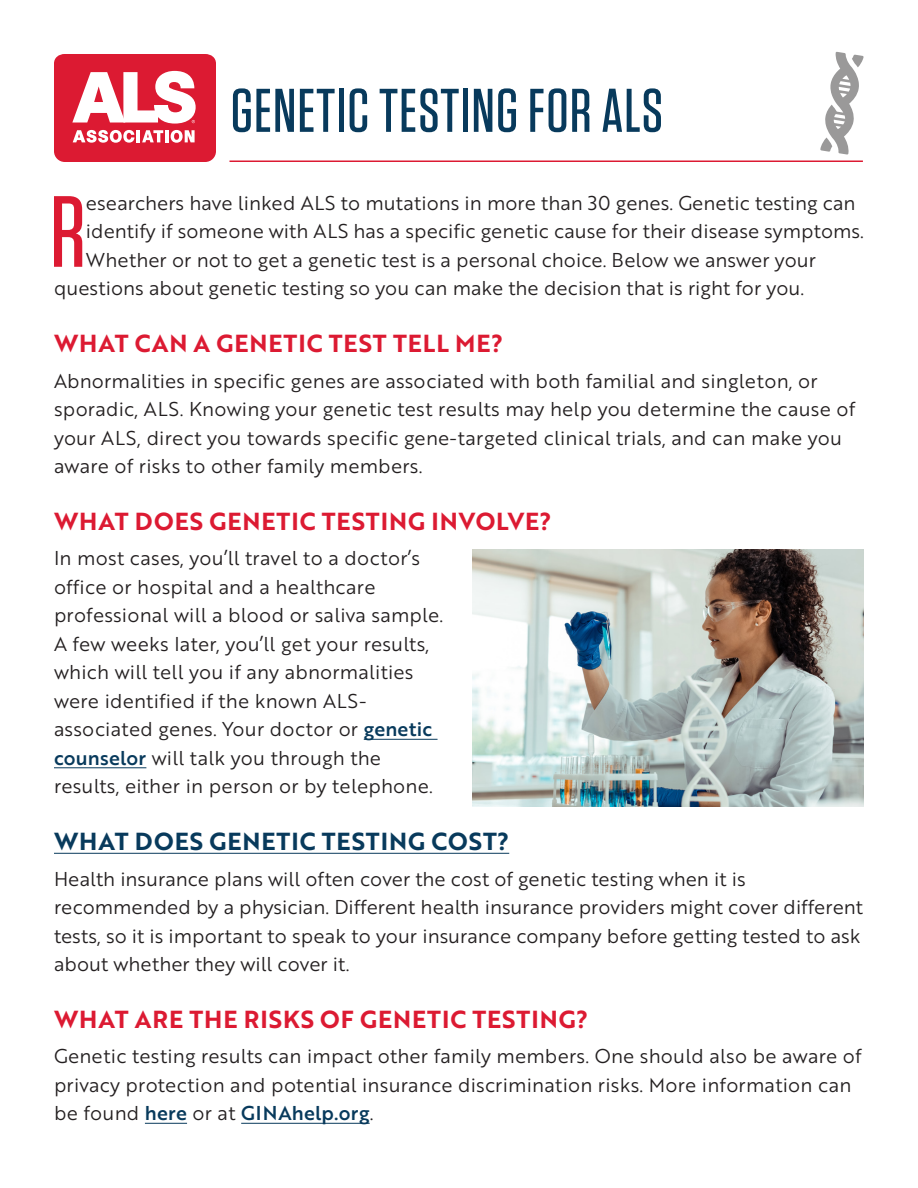
<style>
.page{position:relative;width:918px;height:1188px;background:#fff}
.page>*{position:absolute;margin:0;border:0;box-sizing:border-box;transform-origin:0 0}
.Normal_Drop-Cap{font:500 100.95px "Tungsten";color:#dc1a32}
.Heading_1{font:500 61.5px "Tungsten";letter-spacing:.02em;color:#083a5c}
.Heading_3{font:24px "Brother 1816 Bold";letter-spacing:.04em;color:#dc1a32}
.Heading_3-2{font:24px "Brother 1816 Bold";letter-spacing:.04em;color:#083a5c}
.Normal_Drop-Cap-2{font:19.5px/28.5px "Brother 1816 Book";letter-spacing:.01em;color:#231f20}
.s1{font-family:"Brother 1816 Medium";color:#083a5c}
</style>
<div class="page">
<div style="left:54px;top:54px;width:162px;height:108px;background:#dc1a32;border-radius:10px"></div>
<svg style="left:72px;top:71px;width:124px;height:53px"></svg>
<svg style="left:73px;top:130px;width:122px;height:13px"></svg>
<hr style="left:230px;top:160px;width:633px;height:2px;background:#dc1a32">
<hr style="left:364px;top:739px;width:74px;height:1px;background:#083a5c">
<hr style="left:54px;top:768px;width:92px;height:1px;background:#083a5c">
<hr style="left:54px;top:853px;width:455px;height:1px;background:#083a5c">
<hr style="left:145px;top:1123px;width:42px;height:1px;background:#083a5c">
<hr style="left:241px;top:1123px;width:129px;height:1px;background:#083a5c">
<svg style="left:820px;top:52px;width:44px;height:103px"></svg>
<img style="left:473px;top:550px;width:391px;height:256px">
<p class="Heading_1" style="left:231px;top:78px;width:434px">GENETIC TESTING FOR ALS</p>
<p class="Normal_Drop-Cap" style="left:50px;top:179px;width:37px">R</p>
<p class="Normal_Drop-Cap-2" style="left:86px;top:188px;width:771px">esearchers have linked ALS to mutations in more than 30 genes. Genetic testing can</p>
<p class="Normal_Drop-Cap-2" style="left:86px;top:216px;width:780px">identify if someone with ALS has a specific genetic cause for their disease symptoms.</p>
<p class="Normal_Drop-Cap-2" style="left:86px;top:245px;width:732px">Whether or not to get a genetic test is a personal choice. Below we answer your</p>
<p class="Normal_Drop-Cap-2" style="left:54px;top:273px;width:752px">questions about genetic testing so you can make the decision that is right for you.</p>
<p class="Heading_3" style="left:54px;top:325px;width:451px">WHAT CAN A GENETIC TEST TELL ME?</p>
<p class="Normal_Drop-Cap-2" style="left:54px;top:366px;width:803px">Abnormalities in specific genes are associated with both familial and singleton, or sporadic, ALS. Knowing your genetic test results may help you determine the cause of your ALS, direct you towards specific gene-targeted clinical trials, and can make you aware of risks to other family members.</p>
<p class="Heading_3" style="left:54px;top:503px;width:499px">WHAT DOES GENETIC TESTING INVOLVE?</p>
<p class="Normal_Drop-Cap-2" style="left:54px;top:543px;width:391px">In most cases, you’ll travel to a doctor’s office or hospital and a healthcare professional will a blood or saliva sample.<br>A few weeks later, you’ll get your results, which will tell you if any abnormalities were identified if the known ALS&shy;associated genes. Your doctor or <span class="s1">genetic counselor</span> will talk you through the results, either in person or by telephone.</p>
<p class="Heading_3-2" style="left:54px;top:823px;width:457px">WHAT DOES GENETIC TESTING COST?</p>
<p class="Normal_Drop-Cap-2" style="left:54px;top:864px;width:811px">Health insurance plans will often cover the cost of genetic testing when it is recommended by a physician. Different health insurance providers might cover different tests, so it is important to speak to your insurance company before getting tested to ask about whether they will cover it.</p>
<p class="Heading_3" style="left:54px;top:1001px;width:536px">WHAT ARE THE RISKS OF GENETIC TESTING?</p>
<p class="Normal_Drop-Cap-2" style="left:54px;top:1041px;width:809px">Genetic testing results can impact other family members. One should also be aware of privacy protection and potential insurance discrimination risks. More information can be found <span class="s1">here</span> or at <span class="s1">GINAhelp.org</span>.</p>
</div>
